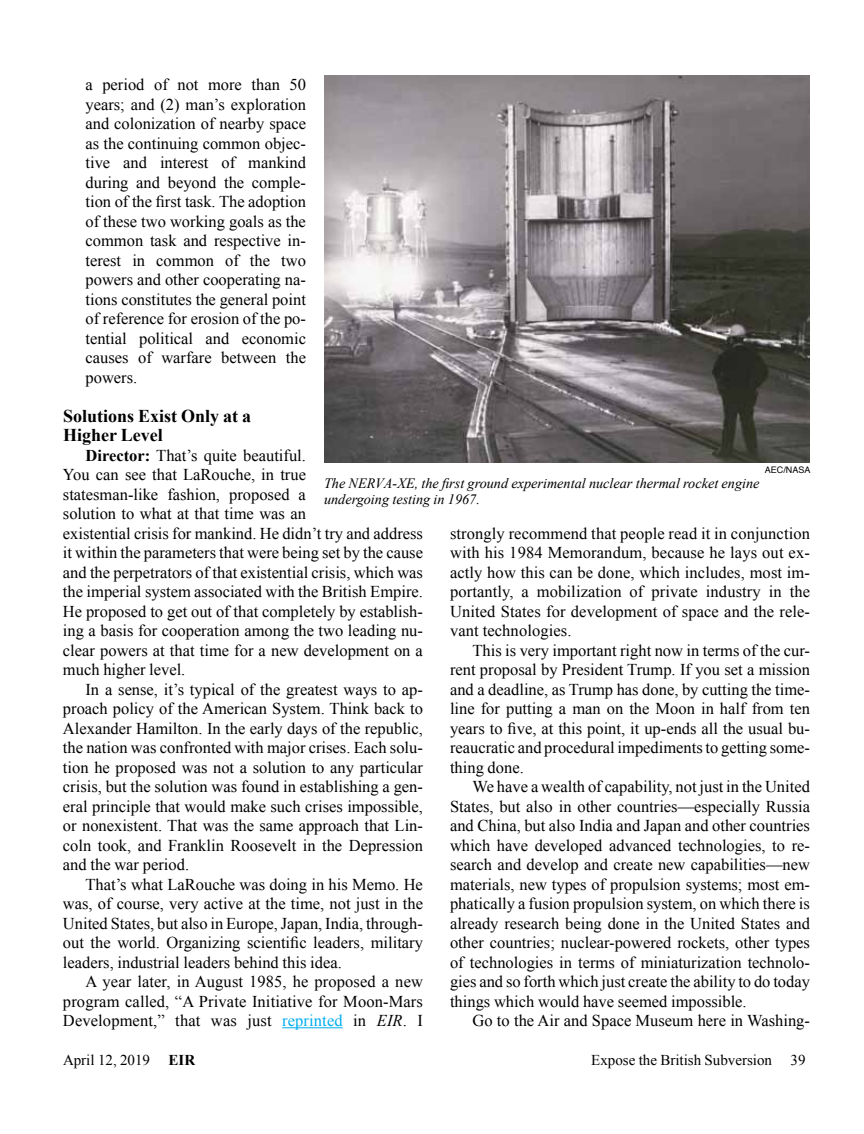
<style>
.page{position:relative;width:864px;height:1134px;background:#fff}
.page>*{position:absolute;margin:0;border:0;box-sizing:border-box;transform-origin:0 0}
.t1{font:700 18px/19.5px "Times New Roman";color:#000}
.t2{font:16.5px/19.5px "Times New Roman";color:#000;text-align:justify}
.t3{font:15px "Times New Roman";color:#000}
.t4{font:italic 14.25px/15.8px "Times New Roman";color:#000}
.t5{font:9px "Helvetica";color:#000}
.s1{font-weight:700}
.s2{color:#00aeef}
.s3{font-style:italic}
</style>
<div class="page">
<hr style="left:282px;top:1027px;width:61px;height:1px;background:#00aeef">
<img style="left:324px;top:76px;width:486px;height:386px">
<p class="t2" style="left:86px;top:74px;width:222px">a period of not more than 50 years; and (2) man’s exploration and colonization of nearby space as the continuing common objec&shy;tive and interest of mankind during and beyond the comple&shy;tion of the first task. The adoption of these two working goals as the common task and respective in&shy;terest in common of the two powers and other cooperating na&shy;tions constitutes the general point of reference for erosion of the po&shy;tential political and economic causes of warfare between the powers.</p>
<p class="t1" style="left:63px;top:405px;width:190px">Solutions Exist Only at a<br>Higher Level</p>
<p class="t2" style="left:63px;top:445px;width:362px;text-align:left;text-indent:23px"><span class="s1">Director:</span> That’s quite beautiful.<br>You can see that LaRouche, in true<br>statesman-like fashion, proposed a<br>solution to what at that time was an<br>existential crisis for mankind. He didn’t try and address it within the parameters that were being set by the cause and the perpetrators of that existential crisis, which was the imperial system associated with the British Empire.<br>He proposed to get out of that completely by establish&shy;ing a basis for cooperation among the two leading nu&shy;clear powers at that time for a new development on a much higher level.</p>
<p class="t2" style="left:63px;top:679px;width:362px;text-indent:23px">In a sense, it’s typical of the greatest ways to ap&shy;proach policy of the American System. Think back to Alexander Hamilton. In the early days of the republic, the nation was confronted with major crises. Each solu&shy;tion he proposed was not a solution to any particular crisis, but the solution was found in establishing a gen&shy;eral principle that would make such crises impossible, or nonexistent. That was the same approach that Lin&shy;coln took, and Franklin Roosevelt in the Depression and the war period.</p>
<p class="t2" style="left:63px;top:874px;width:362px;text-indent:23px">That’s what LaRouche was doing in his Memo. He was, of course, very active at the time, not just in the United States, but also in Europe, Japan, India, through&shy;out the world. Organizing scientific leaders, military leaders, industrial leaders behind this idea.</p>
<p class="t2" style="left:63px;top:972px;width:362px;text-indent:23px">A year later, in August 1985, he proposed a new program called, “A Private Initiative for Moon-Mars Development,” that was just <span class="s2">reprinted</span> in <span class="s3">EIR</span>. I</p>
<p class="t5" style="left:765px;top:463px;width:47px">AEC/NASA</p>
<p class="t4" style="left:324px;top:476px;width:437px">The NERVA-XE, the first ground experimental nuclear thermal rocket engine undergoing testing in 1967.</p>
<p class="t2" style="left:450px;top:523px;width:362px">strongly recommend that people read it in conjunction with his 1984 Memorandum, because he lays out ex&shy;actly how this can be done, which includes, most im&shy;portantly, a mobilization of private industry in the United States for development of space and the rele&shy;vant technologies.</p>
<p class="t2" style="left:450px;top:640px;width:362px;text-indent:22px">This is very important right now in terms of the cur&shy;rent proposal by President Trump. If you set a mission and a deadline, as Trump has done, by cutting the time&shy;line for putting a man on the Moon in half from ten years to five, at this point, it up-ends all the usual bu&shy;reaucratic and procedural impediments to getting some&shy;thing done.</p>
<p class="t2" style="left:450px;top:777px;width:362px;text-indent:23px">We have a wealth of capability, not just in the United States, but also in other countries—especially Russia and China, but also India and Japan and other countries which have developed advanced technologies, to re&shy;search and develop and create new capabilities—new materials, new types of propulsion systems; most em&shy;phatically a fusion propulsion system, on which there is already research being done in the United States and other countries; nuclear-powered rockets, other types of technologies in terms of miniaturization technolo&shy;gies and so forth which just create the ability to do today things which would have seemed impossible.</p>
<p class="t2" style="left:473px;top:1011px;width:339px">Go to the Air and Space Museum here in Washing-</p>
<p class="t3" style="left:63px;top:1050px;width:134px">April 12, 2019 <span class="s1">EIR</span></p>
<p class="t3" style="left:591px;top:1050px;width:216px">Expose the British Subversion 39</p>
</div>
